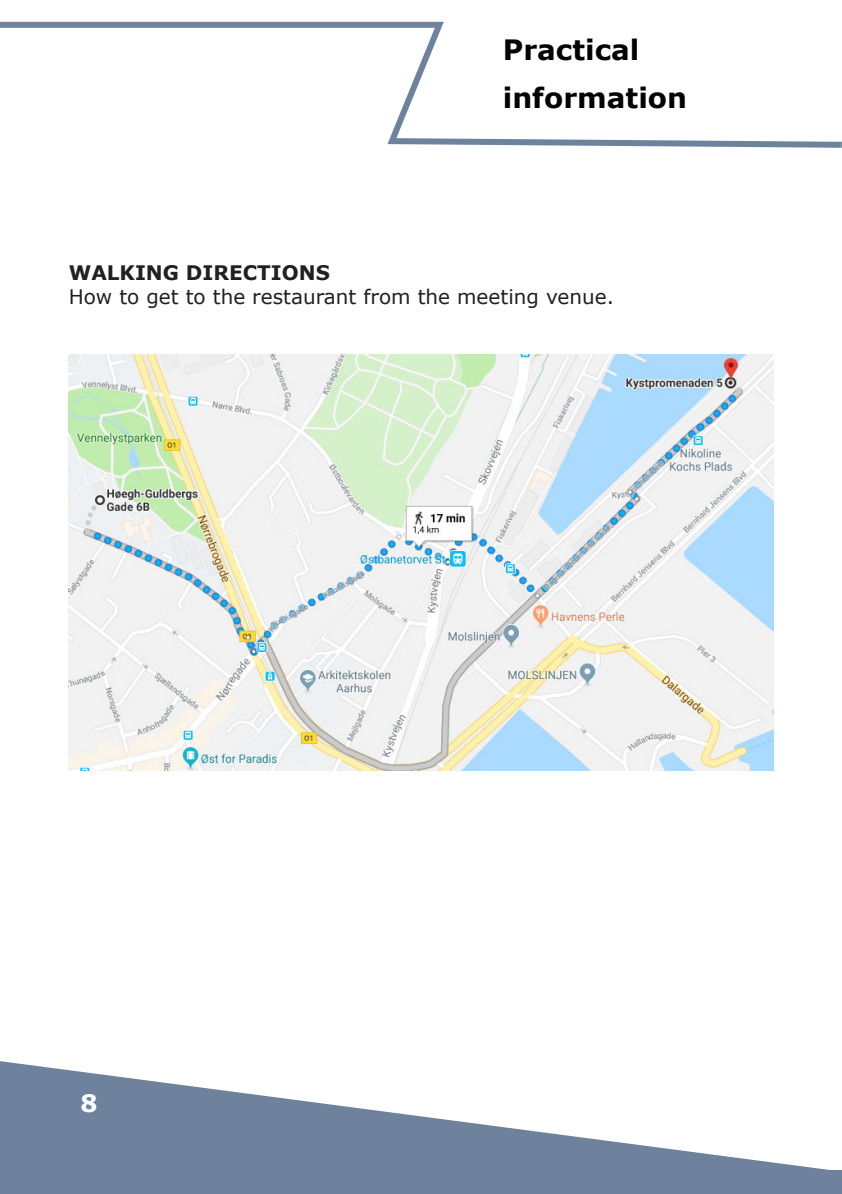
<style>
.page{position:relative;width:842px;height:1194px;background:#fff}
.page>*{position:absolute;margin:0;border:0;box-sizing:border-box;transform-origin:0 0}
.sidehoved{font:700 28px/48px "Verdana";color:#040503}
.t1{font:700 24px "Verdana";color:#fff}
.Brødtekst_verdana_10{font:20px "Verdana";color:#231f20}
.Brødtekst_verdana_10-2{font:700 20px "Verdana";color:#231f20}
</style>
<div class="page">
<svg style="left:0;top:1061px;width:822px;height:108px"></svg>
<svg style="left:0;top:21px;width:834px;height:127px"></svg>
<svg style="left:834px;top:141px;width:8px;height:7px"></svg>
<div style="left:0;top:1169px;width:842px;height:24px;background:#6e829e"></div>
<img style="left:69px;top:354px;width:705px;height:416px">
<p class="sidehoved" style="left:503px;top:25px;width:186px">Practical information</p>
<p class="Brødtekst_verdana_10-2" style="left:69px;top:258px;width:263px">WALKING DIRECTIONS</p>
<p class="Brødtekst_verdana_10" style="left:69px;top:283px;width:547px">How to get to the restaurant from the meeting venue.</p>
<p class="t1" style="left:80px;top:1086px;width:19px">8</p>
</div>
